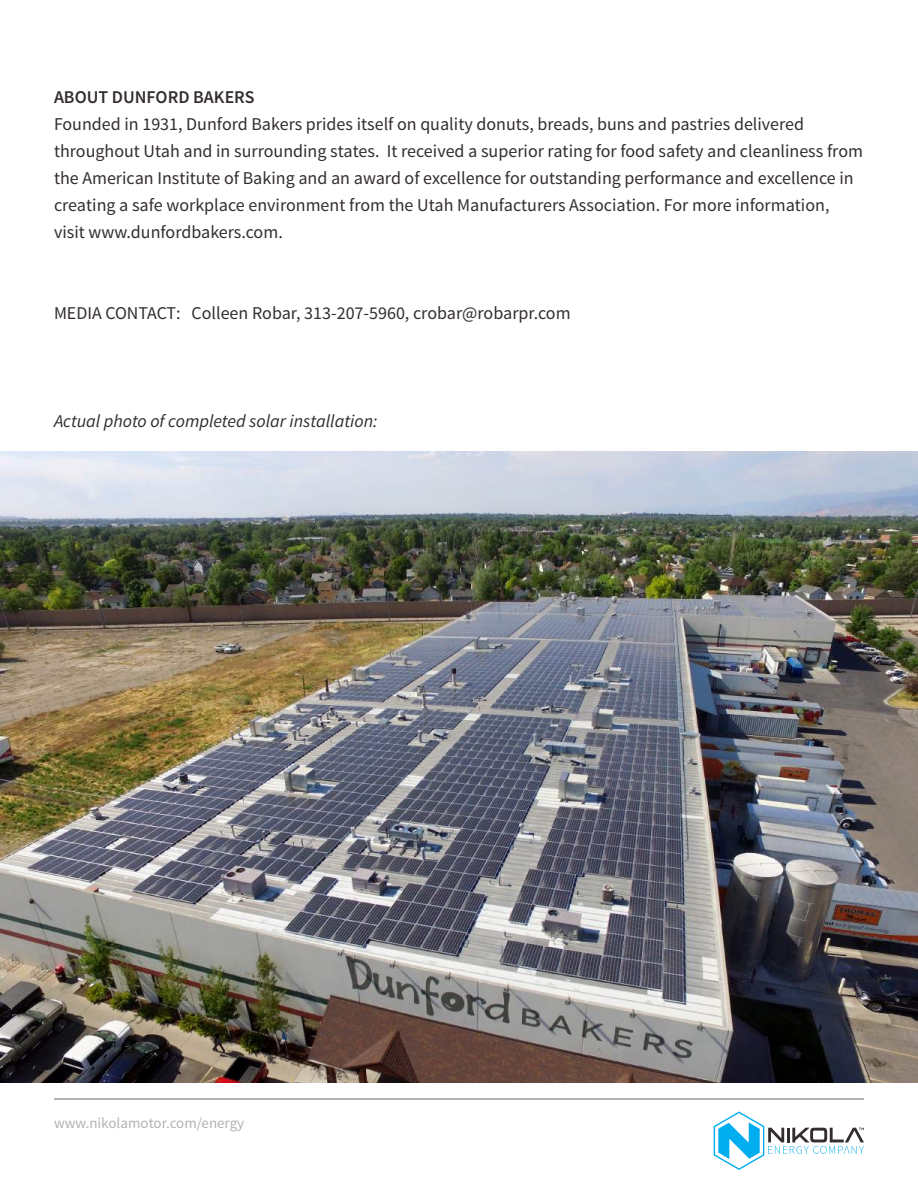
<style>
.page{position:relative;width:918px;height:1188px;background:#fff}
.page>*{position:absolute;margin:0;border:0;box-sizing:border-box;transform-origin:0 0}
.t1{font:18px/27px "Source Sans Pro";color:#332d2e}
.t2{font:italic 18px "Source Sans Pro";color:#332d2e}
.t3{font:600 18px "Source Sans Pro";color:#332d2e}
.t4{font:15px "Source Sans Pro";color:#b3b3b3}
</style>
<div class="page">
<hr style="left:54px;top:1098px;width:810px;height:1px;background:#b3b3b3">
<img style="left:0;top:452px;width:918px;height:631px">
<svg style="left:714px;top:1111px;width:150px;height:59px"></svg>
<p class="t3" style="left:54px;top:85px;width:202px">ABOUT DUNFORD BAKERS</p>
<p class="t1" style="left:54px;top:111px;width:811px">Founded in 1931, Dunford Bakers prides itself on quality donuts, breads, buns and pastries delivered throughout Utah and in surrounding states. It received a superior rating for food safety and cleanliness from the American Institute of Baking and an award of excellence for outstanding performance and excellence in creating a safe workplace environment from the Utah Manufacturers Association. For more information, visit www.dunfordbakers.com.</p>
<p class="t1" style="left:54px;top:300px;width:518px">MEDIA CONTACT: Colleen Robar, 313-207-5960, crobar@robarpr.com</p>
<p class="t2" style="left:54px;top:410px;width:325px">Actual photo of completed solar installation:</p>
<p class="t4" style="left:54px;top:1114px;width:192px">www.nikolamotor.com/energy</p>
</div>
